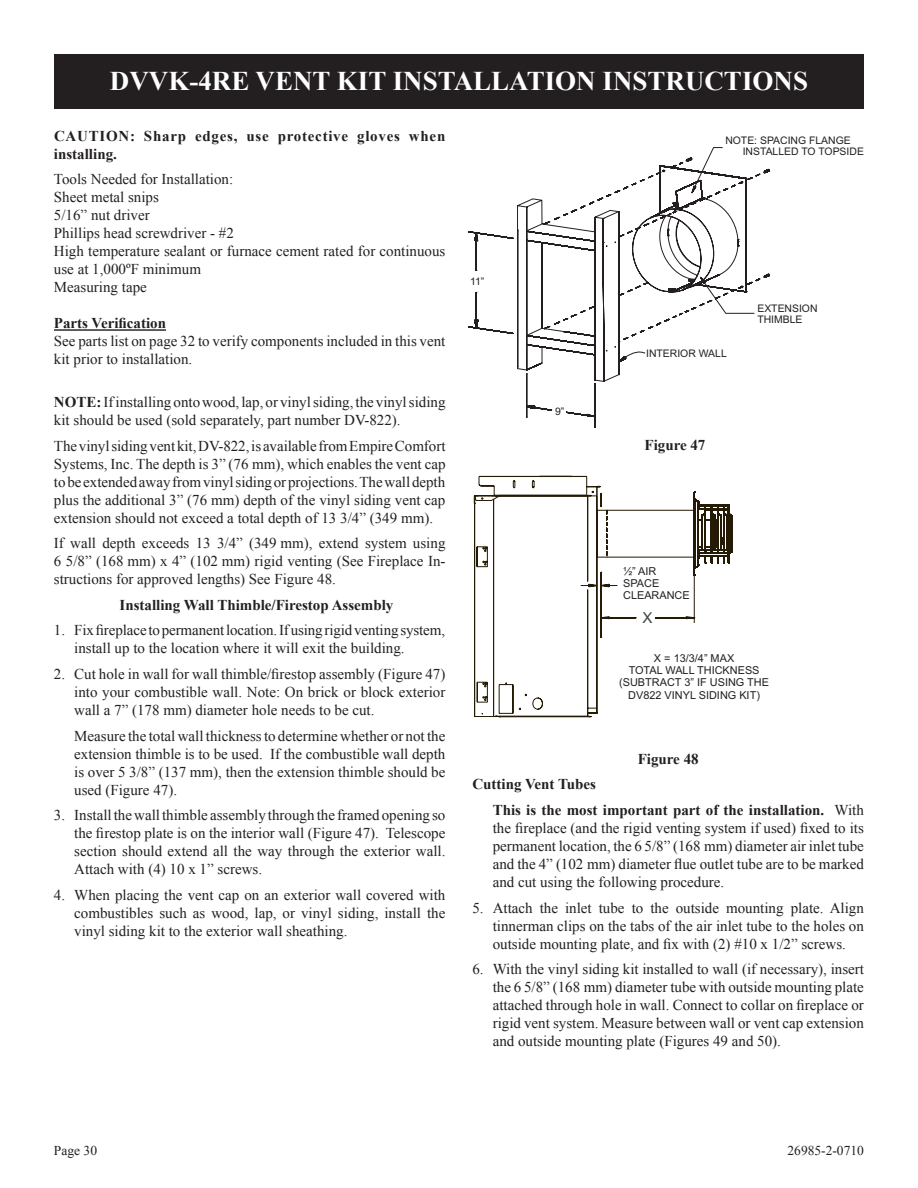
<style>
.page{position:relative;width:918px;height:1188px;background:#fff}
.page>*{position:absolute;margin:0;border:0;box-sizing:border-box;transform-origin:0 0}
.t1{font:700 27px "Times New Roman";color:#fff}
.t2{font:15.15px "Arial";color:#3c4444}
.t3{font:15px/18px "Times New Roman";color:#231f20;text-align:justify}
.t4{font:700 15px/25.7px "Times New Roman";color:#231f20}
.t5{font:13.5px "Times New Roman";color:#231f20}
.t6{font:10.95px/12.1px "Arial";color:#231f20;text-align:center}
.t7{font:10.35px/11.7px "Arial";color:#231f20}
.s1{font-weight:700}
.s2{font-weight:400}
</style>
<div class="page">
<svg style="left:474px;top:476px;width:124px;height:241px"></svg>
<svg style="left:478px;top:476px;width:62px;height:23px"></svg>
<svg style="left:580px;top:476px;width:152px;height:162px"></svg>
<svg style="left:517px;top:158px;width:253px;height:217px"></svg>
<svg style="left:475px;top:227px;width:118px;height:190px"></svg>
<svg style="left:689px;top:147px;width:34px;height:52px"></svg>
<svg style="left:618px;top:351px;width:27px;height:12px"></svg>
<svg style="left:697px;top:272px;width:58px;height:42px"></svg>
<div style="left:54px;top:54px;width:810px;height:54px;background:#231f20"></div>
<hr style="left:54px;top:329px;width:112px;height:2px;background:#231f20">
<h1 class="t1" style="left:110px;top:63px;width:700px">DVVK-4RE VENT KIT INSTALLATION INSTRUCTIONS</h1>
<p class="t4" style="left:54px;top:123px;width:46px">CAUTION</p>
<p class="t4" style="left:130px;top:123px;width:317px">: Sharp edges, use protective gloves when</p>
<p class="t4" style="left:54px;top:141px;width:64px">installing.</p>
<p class="t3" style="left:54px;top:170px;width:393px;text-align:left">Tools Needed for Installation:<br>Sheet metal snips<br>5/16” nut driver<br>Phillips head screwdriver - #2<br>High temperature sealant or furnace cement rated for continuous use at 1,000ºF minimum<br>Measuring tape</p>
<p class="t4" style="left:54px;top:310px;width:114px">Parts Verification</p>
<p class="t3" style="left:54px;top:332px;width:393px">See parts list on page 32 to verify components included in this vent kit prior to installation.</p>
<p class="t4" style="left:54px;top:389px;width:12px">NOTE</p>
<p class="t3" style="left:54px;top:393px;width:393px;text-indent:43px"><span class="s1">:</span> If installing onto wood, lap, or vinyl siding, the vinyl siding kit should be used (sold separately, part number DV-822).</p>
<p class="t3" style="left:54px;top:436px;width:393px">The vinyl siding vent kit, DV-822, is available from Empire Comfort Systems, Inc. The depth is 3” (76 mm), which enables the vent cap to be extended away from vinyl siding or projections. The wall depth plus the additional 3” (76 mm) depth of the vinyl siding vent cap extension should not exceed a total depth of 13 3/4” (349 mm).</p>
<p class="t3" style="left:54px;top:534px;width:393px">If wall depth exceeds 13 3/4” (349 mm), extend system using 6 5/8” (168 mm) x 4” (102 mm) rigid venting (See Fireplace In&shy;structions for approved lengths) See Figure 48.</p>
<p class="t4" style="left:120px;top:592px;width:275px">Installing Wall Thimble/Firestop Assembly</p>
<p class="t3" style="left:74px;top:621px;width:372px;text-indent:-20px">1. Fix fireplace to permanent location. If using rigid venting system, install up to the location where it will exit the building.</p>
<p class="t3" style="left:74px;top:665px;width:373px;text-indent:-20px">2. Cut hole in wall for wall thimble/firestop assembly (Figure 47) into your combustible wall. Note: On brick or block exterior wall a 7” (178 mm) diameter hole needs to be cut.</p>
<p class="t3" style="left:74px;top:726px;width:373px">Measure the total wall thickness to determine whether or not the extension thimble is to be used. If the combustible wall depth is over 5 3/8” (137 mm), then the extension thimble should be used (Figure 47).</p>
<p class="t3" style="left:74px;top:806px;width:373px;text-indent:-20px">3. Install the wall thimble assembly through the framed opening so the firestop plate is on the interior wall (Figure 47). Telescope section should extend all the way through the exterior wall.<br>Attach with (4) 10 x 1” screws.</p>
<p class="t3" style="left:74px;top:886px;width:373px;text-indent:-20px">4. When placing the vent cap on an exterior wall covered with combustibles such as wood, lap, or vinyl siding, install the vinyl siding kit to the exterior wall sheathing.</p>
<p class="t7" style="left:470px;top:276px;width:16px">11”</p>
<p class="t7" style="left:743px;top:135px;width:123px;text-indent:-17px">NOTE: SPACING FLANGE<br>INSTALLED TO TOPSIDE</p>
<p class="t7" style="left:555px;top:407px;width:11px">9”</p>
<p class="t7" style="left:646px;top:348px;width:82px">INTERIOR WALL</p>
<p class="t7" style="left:757px;top:303px;width:62px">EXTENSION<br>THIMBLE</p>
<p class="t4" style="left:645px;top:432px;width:62px">Figure 47</p>
<p class="t6" style="left:623px;top:566px;width:68px;text-align:left">½” AIR<br>SPACE<br>CLEARANCE</p>
<p class="t2" style="left:642px;top:612px;width:12px">X</p>
<p class="t6" style="left:619px;top:653px;width:151px">X = 13/3/4” MAX<br>TOTAL WALL THICKNESS (SUBTRACT 3” IF USING THE<br>DV822 VINYL SIDING KIT)</p>
<p class="t4" style="left:638px;top:746px;width:62px">Figure 48</p>
<p class="t4" style="left:493px;top:771px;width:373px;text-indent:-20px">Cutting Vent Tubes<br>This is the most important part of the installation. <span class="s2">With</span></p>
<p class="t3" style="left:493px;top:819px;width:373px">the fireplace (and the rigid venting system if used) fixed to its permanent location, the 6 5/8” (168 mm) diameter air inlet tube and the 4” (102 mm) diameter flue outlet tube are to be marked and cut using the following procedure.</p>
<p class="t3" style="left:493px;top:898px;width:373px;text-indent:-20px">5. Attach the inlet tube to the outside mounting plate. Align tinnerman clips on the tabs of the air inlet tube to the holes on outside mounting plate, and fix with (2) #10 x 1/2” screws.</p>
<p class="t3" style="left:493px;top:960px;width:373px;text-indent:-20px">6. With the vinyl siding kit installed to wall (if necessary), insert the 6 5/8” (168 mm) diameter tube with outside mounting plate attached through hole in wall. Connect to collar on fireplace or rigid vent system. Measure between wall or vent cap extension and outside mounting plate (Figures 49 and 50).</p>
<p class="t5" style="left:54px;top:1142px;width:45px">Page 30</p>
<p class="t5" style="left:788px;top:1142px;width:78px">26985-2-0710</p>
</div>
